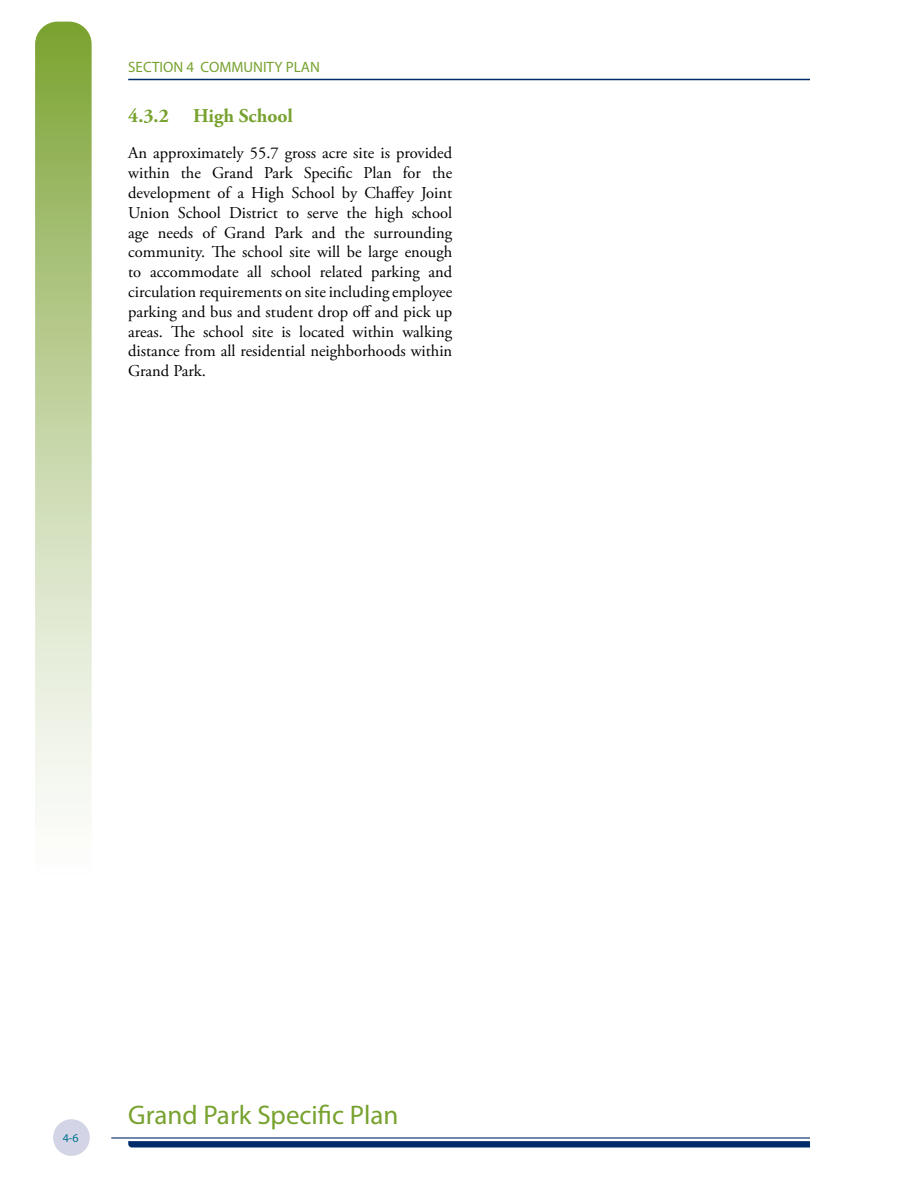
<style>
.page{position:relative;width:918px;height:1188px;background:#fff}
.page>*{position:absolute;margin:0;border:0;box-sizing:border-box;transform-origin:0 0}
.t1{font:27px "Myriad Pro";color:#78a22f}
.t2{font:700 19.5px "Adobe Garamond Pro";color:#78a22f}
.t3{font:16.5px/19.8px "Adobe Garamond Pro";color:#000;text-align:justify}
.t4{font:15px "Myriad Pro";color:#78a22f}
.t5{font:12px "Myriad Pro";color:#00728f}
</style>
<div class="page">
<svg style="left:35px;top:22px;width:57px;height:789px;background:#c0d29e"></svg>
<div style="left:53px;top:1119px;width:37px;height:37px;background:#d3d5e6;border-radius:50%"></div>
<hr style="left:128px;top:79px;width:682px;height:1px;background:#002d6a">
<hr style="left:111px;top:1137px;width:699px;height:2px;background:#002d6a">
<svg style="left:128px;top:1141px;width:682px;height:7px;background:#163f77"></svg>
<p class="t4" style="left:128px;top:58px;width:193px">SECTION 4 COMMUNITY PLAN</p>
<p class="t2" style="left:128px;top:105px;width:166px">4.3.2 High School</p>
<p class="t3" style="left:128px;top:144px;width:326px">An approximately 55.7 gross acre site is provided within the Grand Park Specific Plan for the development of a High School by Chaffey Joint Union School District to serve the high school age needs of Grand Park and the surrounding community. The school site will be large enough to accommodate all school related parking and circulation requirements on site including employee parking and bus and student drop off and pick up areas. The school site is located within walking distance from all residential neighborhoods within Grand Park.</p>
<p class="t5" style="left:63px;top:1131px;width:17px">4-6</p>
<h1 class="t1" style="left:128px;top:1099px;width:272px">Grand Park Specific Plan</h1>
</div>
